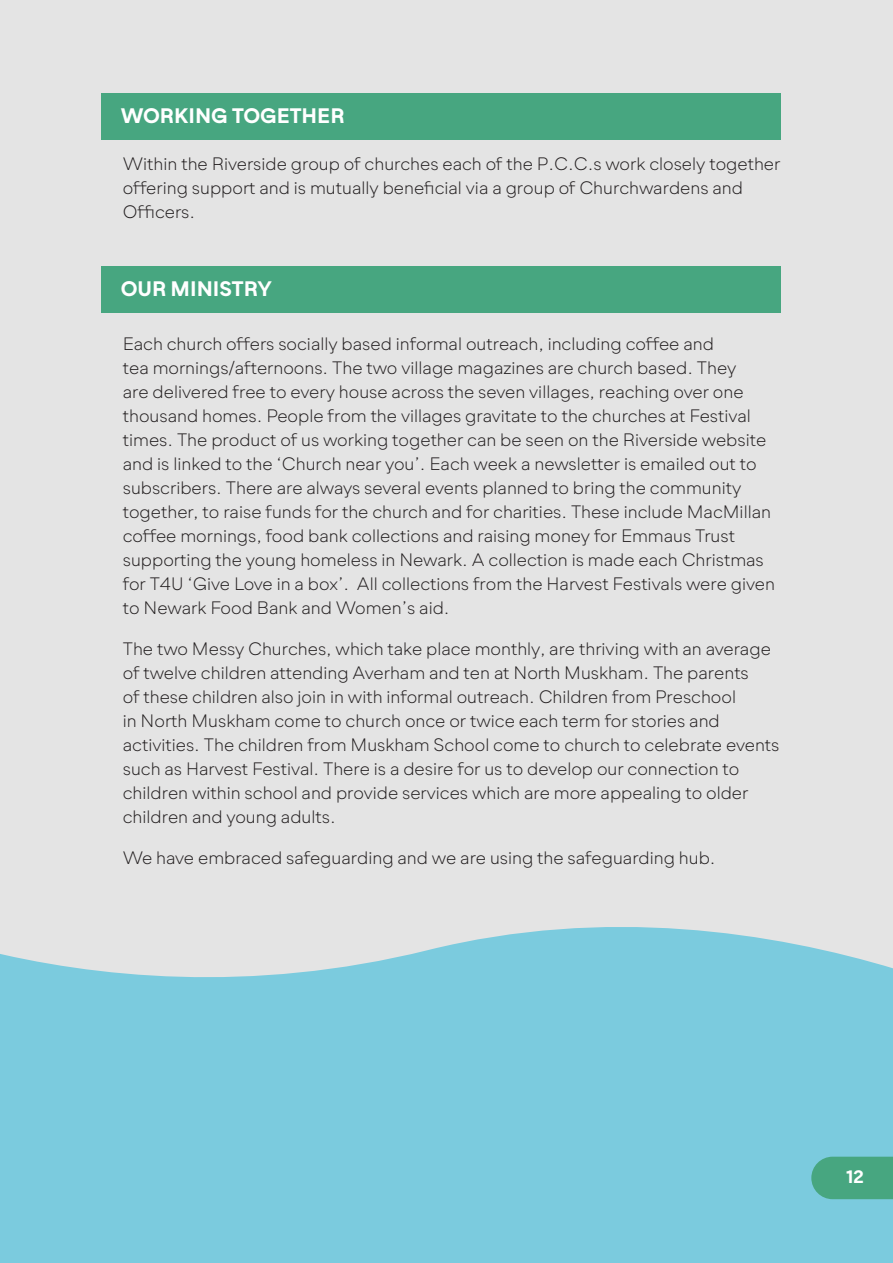
<style>
.page{position:relative;width:893px;height:1263px;background:#fff}
.page>*{position:absolute;margin:0;border:0;box-sizing:border-box;transform-origin:0 0}
.t1{font:700 21px "Gramatika";color:#fff}
.t2{font:300 18px/24px "Gramatika";color:#231f20}
.t3{font:700 18px "Gramatika";color:#fff}
</style>
<div class="page">
<div style="left:0;top:0;width:893px;height:881px;background:#e4e4e4"></div>
<div style="left:102px;top:93px;width:679px;height:47px;background:#47a680"></div>
<svg style="left:0;top:881px;width:893px;height:382px;background:#8ecfdf"></svg>
<div style="left:811px;top:1157px;width:82px;height:42px;background:#47a680"></div>
<div style="left:102px;top:266px;width:679px;height:46px;background:#47a680"></div>
<p class="t1" style="left:121px;top:100px;width:225px">WORKING TOGETHER</p>
<p class="t2" style="left:123px;top:152px;width:659px">Within the Riverside group of churches each of the P.C.C.s work closely together offering support and is mutually beneficial via a group of Churchwardens and<br>Officers.</p>
<p class="t1" style="left:121px;top:273px;width:153px">OUR MINISTRY</p>
<p class="t2" style="left:123px;top:332px;width:654px">Each church offers socially based informal outreach, including coffee and<br>tea mornings/afternoons. The two village magazines are church based. They<br>are delivered free to every house across the seven villages, reaching over one thousand homes. People from the villages gravitate to the churches at Festival times. The product of us working together can be seen on the Riverside website and is linked to the ‘Church near you’. Each week a newsletter is emailed out to subscribers. There are always several events planned to bring the community together, to raise funds for the church and for charities. These include MacMillan coffee mornings, food bank collections and raising money for Emmaus Trust supporting the young homeless in Newark. A collection is made each Christmas for T4U ‘Give Love in a box’. All collections from the Harvest Festivals were given to Newark Food Bank and Women’s aid.</p>
<p class="t2" style="left:123px;top:637px;width:658px">The two Messy Churches, which take place monthly, are thriving with an average of twelve children attending Averham and ten at North Muskham. The parents<br>of these children also join in with informal outreach. Children from Preschool<br>in North Muskham come to church once or twice each term for stories and activities. The children from Muskham School come to church to celebrate events such as Harvest Festival. There is a desire for us to develop our connection to children within school and provide services which are more appealing to older children and young adults.</p>
<p class="t2" style="left:123px;top:846px;width:594px">We have embraced safeguarding and we are using the safeguarding hub.</p>
<p class="t3" style="left:846px;top:1164px;width:19px">12</p>
</div>
